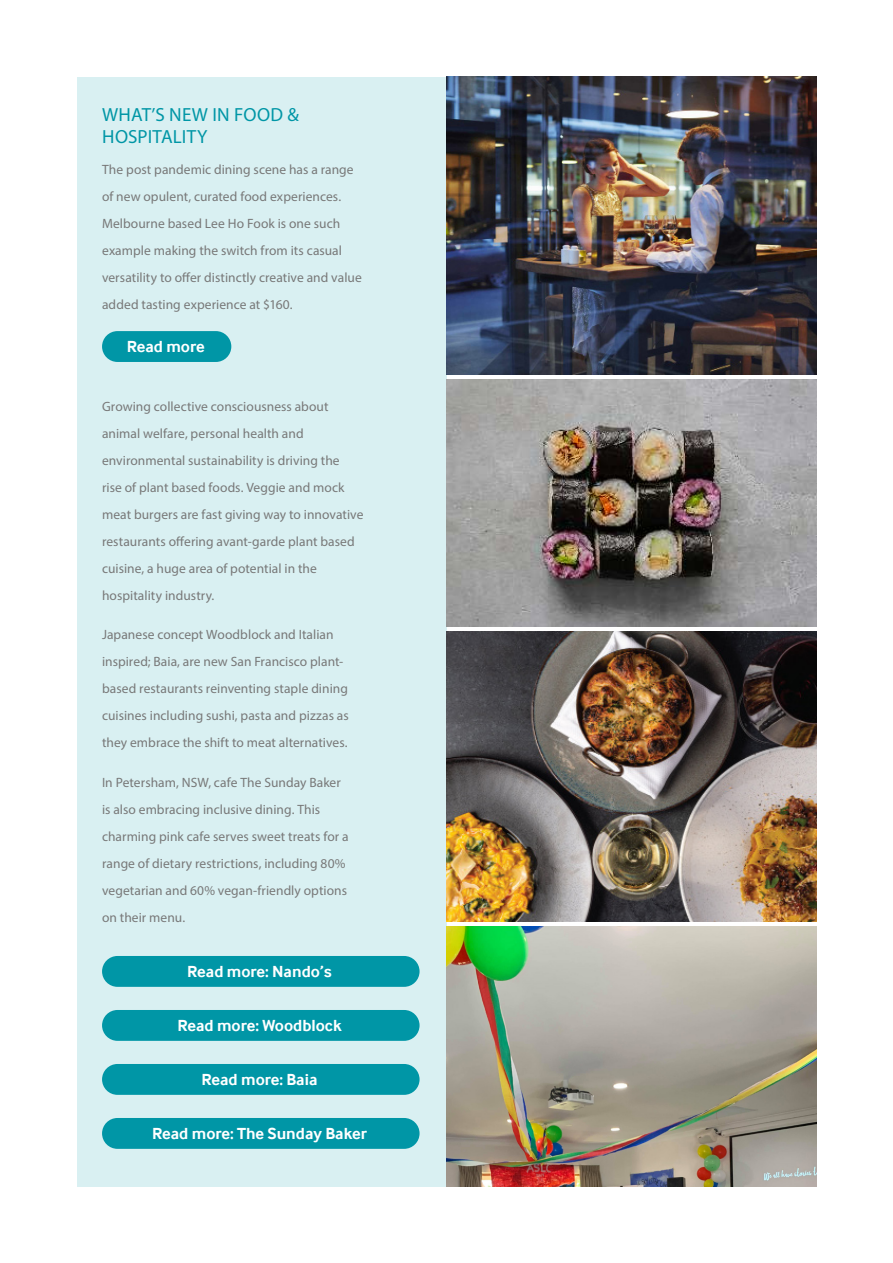
<style>
.page{position:relative;width:893px;height:1263px;background:#fff}
.page>*{position:absolute;margin:0;border:0;box-sizing:border-box;transform-origin:0 0}
.t1{font:19.05px/22.5px "Myriad Pro";letter-spacing:.015em;color:#0096a6}
.t2{font:700 16.5px "Inter Face";color:#fff}
.t3{font:13.5px/27px "Myriad Pro";letter-spacing:.005em;color:#787878}
</style>
<div class="page">
<div style="left:77px;top:77px;width:369px;height:1109px;background:#d9f0f2"></div>
<div style="left:102px;top:331px;width:129px;height:31px;background:#0096a6;border-radius:15px"></div>
<div style="left:102px;top:1010px;width:318px;height:31px;background:#0096a6;border-radius:15px"></div>
<div style="left:102px;top:956px;width:318px;height:31px;background:#0096a6;border-radius:15px"></div>
<div style="left:102px;top:1064px;width:318px;height:31px;background:#0096a6;border-radius:15px"></div>
<div style="left:102px;top:1118px;width:318px;height:31px;background:#0096a6;border-radius:15px"></div>
<img style="left:446px;top:77px;width:370px;height:297px">
<img style="left:446px;top:380px;width:370px;height:246px">
<img style="left:446px;top:632px;width:370px;height:289px">
<img style="left:446px;top:927px;width:370px;height:259px">
<h1 class="t1" style="left:102px;top:105px;width:198px">WHAT’S NEW IN FOOD &amp;<br>HOSPITALITY</h1>
<p class="t3" style="left:102px;top:157px;width:261px">The post pandemic dining scene has a range of new opulent, curated food experiences.<br>Melbourne based Lee Ho Fook is one such example making the switch from its casual versatility to offer distinctly creative and value added tasting experience at $160.</p>
<p class="t2" style="left:127px;top:337px;width:79px">Read more</p>
<p class="t3" style="left:102px;top:394px;width:263px">Growing collective consciousness about animal welfare, personal health and environmental sustainability is driving the<br>rise of plant based foods. Veggie and mock meat burgers are fast giving way to innovative restaurants offering avant-garde plant based cuisine, a huge area of potential in the hospitality industry.</p>
<p class="t3" style="left:102px;top:622px;width:248px">Japanese concept Woodblock and Italian inspired; Baia, are new San Francisco plant&shy;based restaurants reinventing staple dining cuisines including sushi, pasta and pizzas as they embrace the shift to meat alternatives.</p>
<p class="t3" style="left:102px;top:770px;width:248px">In Petersham, NSW, cafe The Sunday Baker is also embracing inclusive dining. This charming pink cafe serves sweet treats for a range of dietary restrictions, including 80% vegetarian and 60% vegan-friendly options on their menu.</p>
<p class="t2" style="left:187px;top:961px;width:146px">Read more: Nando’s</p>
<p class="t2" style="left:178px;top:1016px;width:166px">Read more: Woodblock</p>
<p class="t2" style="left:202px;top:1069px;width:117px">Read more: Baia</p>
<p class="t2" style="left:152px;top:1124px;width:216px">Read more: The Sunday Baker</p>
</div>
